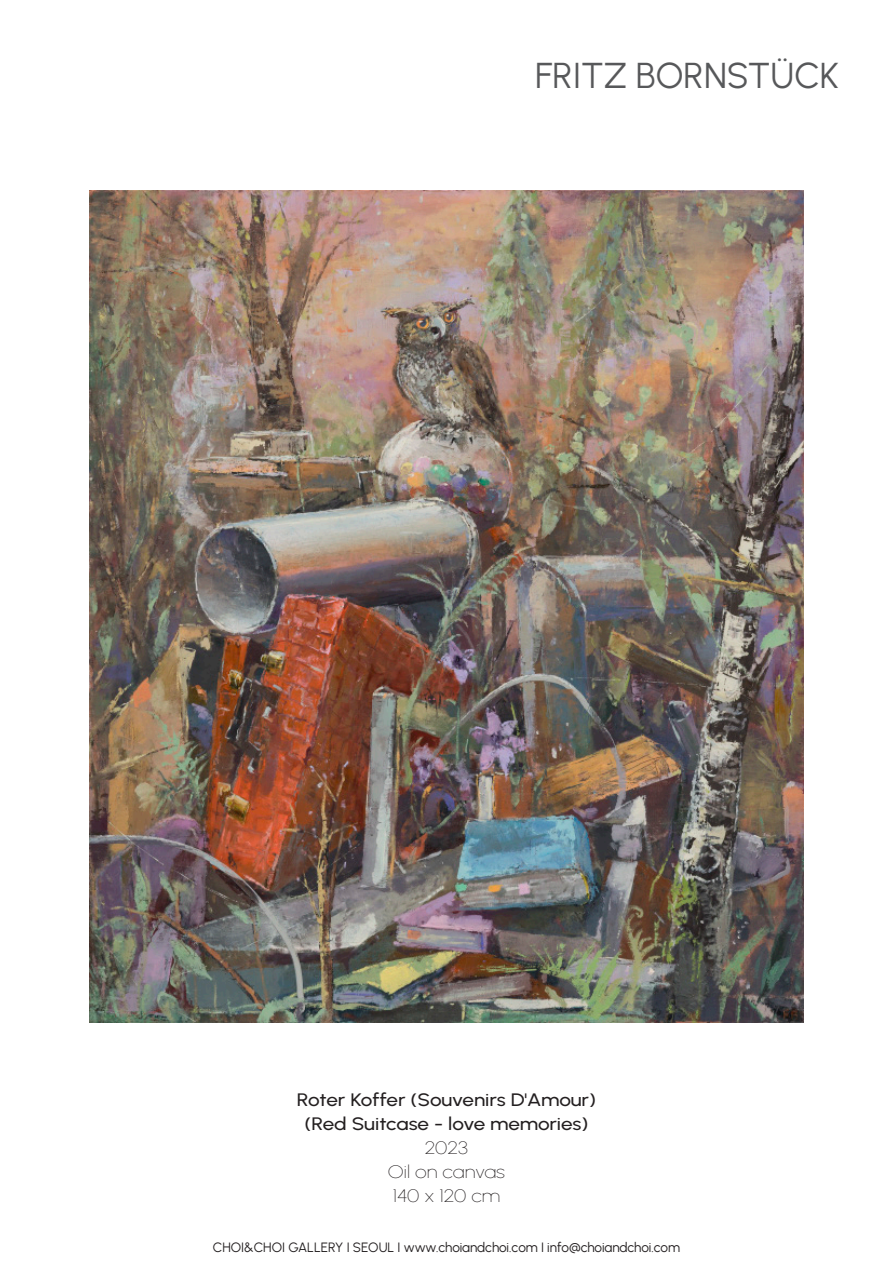
<style>
.page{position:relative;width:893px;height:1263px;background:#fff}
.page>*{position:absolute;margin:0;border:0;box-sizing:border-box;transform-origin:0 0}
.t1{font:36px "Urbanist";color:#57585a}
.t2{font:500 18px "Urbanist";letter-spacing:-.01em;color:#231f20;scale:1.15 1}
.t3{font:100 18px "Urbanist";color:#231f20;scale:1.15 1}
.t4{font:13.5px "Urbanist";letter-spacing:-.005em;color:#231f20}
</style>
<div class="page">
<img style="left:90px;top:190px;width:713px;height:832px">
<p class="t1" style="left:535px;top:52px;width:305px">FRITZ BORNSTÜCK</p>
<p class="t2" style="left:297px;top:1087px;width:262px">Roter Koffer (Souvenirs D'Amour)</p>
<p class="t2" style="left:305px;top:1111px;width:248px">(Red Suitcase - love memories)</p>
<p class="t3" style="left:425px;top:1135px;width:39px">2023</p>
<p class="t3" style="left:388px;top:1159px;width:103px">Oil on canvas</p>
<p class="t3" style="left:393px;top:1183px;width:95px">140 x 120 cm</p>
<p class="t4" style="left:213px;top:1239px;width:469px">CHOI&amp;CHOI GALLERY I SEOUL I www.choiandchoi.com I info@choiandchoi.com</p>
</div>
